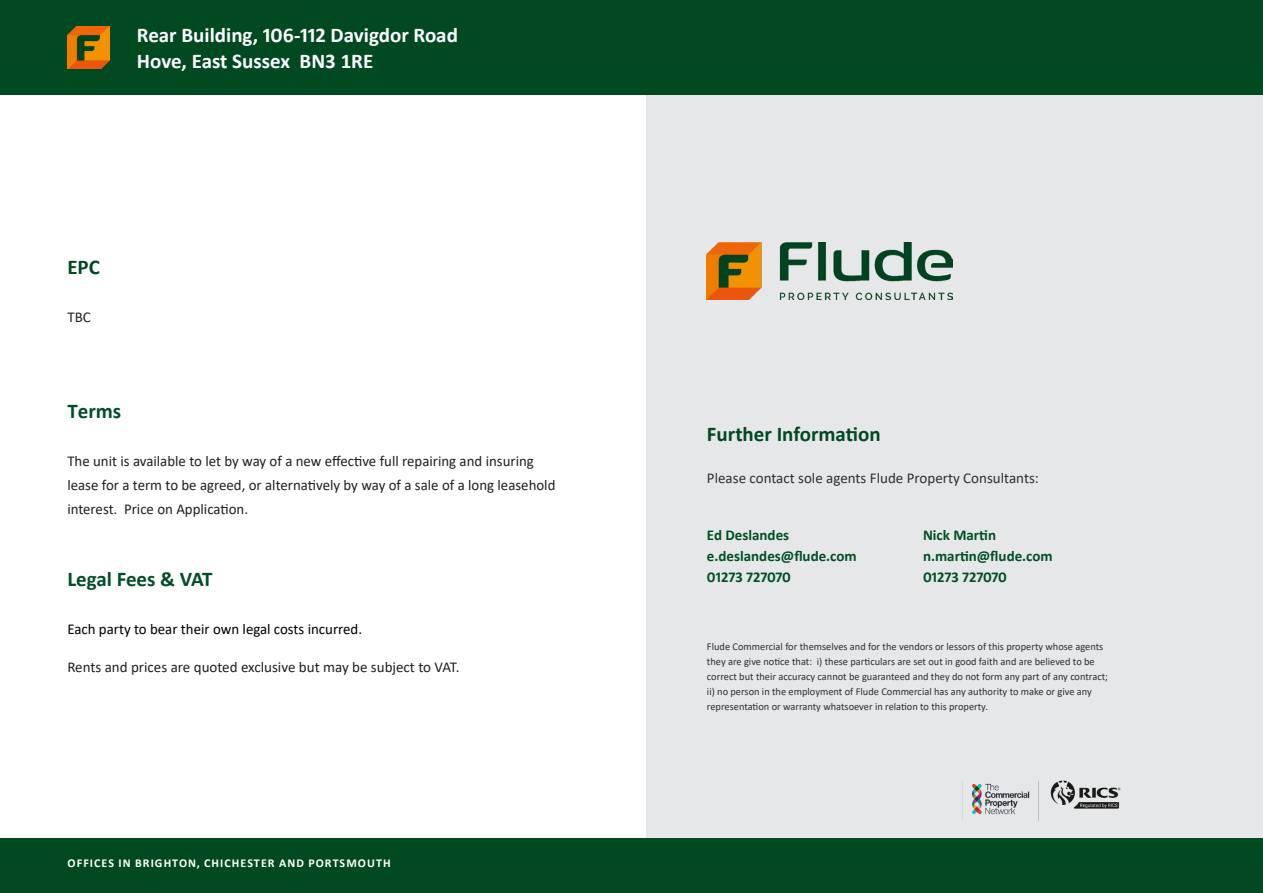
<style>
.page{position:relative;width:1263px;height:893px;background:#fff}
.page>*{position:absolute;margin:0;border:0;box-sizing:border-box;transform-origin:0 0}
.t1{font:700 21px "Calibri";color:#fff}
.Flude_-_Sub_Header{font:700 21px "Calibri";color:#004921}
.Flude_-_Standard_Paragraph_Text{font:700 21px "Calibri";color:#004f28}
.Flude_-_Sub_Header-2{font:700 21px "Calibri";color:#004f28}
.Flude_-_Standard_Paragraph_Text-2{font:15px/24px "Calibri";color:#231f20}
.Flude_-_Standard_Paragraph_Text-3{font:700 15px "Calibri";color:#004f28}
.Flude_-_Standard_Paragraph_Text-4{font:15px "Calibri";color:#312f30}
.Flude_-_Standard_Paragraph_Text-5{font:15px "Calibri";color:#000}
.t2{font:15px "Calibri";color:#fff}
.t3{font:700 15px "Calibri";color:#fff}
.t4{font:700 12px "Calibri";letter-spacing:.09em;color:#fff}
.Flude_-_Standard_Paragraph_Text-6{font:10.5px/15px "Calibri";color:#312f30}
</style>
<div class="page">
<div style="left:646px;top:95px;width:617px;height:747px;background:#e6e7e9"></div>
<div style="left:0;top:838px;width:1263px;height:55px;background:#004921"></div>
<div style="left:0;top:0;width:1263px;height:95px;background:#004921"></div>
<img style="left:707px;top:242px;width:246px;height:58px">
<img style="left:1050px;top:780px;width:71px;height:29px">
<img style="left:962px;top:782px;width:77px;height:38px">
<p class="t1" style="left:137px;top:20px;width:323px">Rear Building, 106-112 Davigdor Road</p>
<p class="t1" style="left:137px;top:46px;width:238px">Hove, East Sussex BN3 1RE</p>
<h2 class="t3" style="left:137px;top:26px;width:171px">Long Leasehold Investment</h2>
<h2 class="t2" style="left:137px;top:44px;width:227px">Secure South East Convenience Store</h2>
<p class="Flude_-_Sub_Header" style="left:67px;top:253px;width:34px">EPC</p>
<p class="Flude_-_Standard_Paragraph_Text-2" style="left:67px;top:305px;width:25px">TBC</p>
<p class="Flude_-_Sub_Header-2" style="left:67px;top:397px;width:55px">Terms</p>
<p class="Flude_-_Standard_Paragraph_Text-2" style="left:67px;top:449px;width:490px">The unit is available to let by way of a new effective full repairing and insuring lease for a term to be agreed, or alternatively by way of a sale of a long leasehold interest. Price on Application.</p>
<p class="Flude_-_Standard_Paragraph_Text" style="left:67px;top:565px;width:147px">Legal Fees &amp; VAT</p>
<p class="Flude_-_Standard_Paragraph_Text-5" style="left:67px;top:619px;width:296px">Each party to bear their own legal costs incurred.</p>
<p class="Flude_-_Standard_Paragraph_Text-2" style="left:67px;top:655px;width:394px">Rents and prices are quoted exclusive but may be subject to VAT.</p>
<p class="t4" style="left:68px;top:855px;width:324px">OFFICES IN BRIGHTON, CHICHESTER AND PORTSMOUTH</p>
<p class="Flude_-_Sub_Header" style="left:707px;top:419px;width:175px">Further Information</p>
<p class="Flude_-_Standard_Paragraph_Text-4" style="left:707px;top:467px;width:333px">Please contact sole agents Flude Property Consultants:</p>
<p class="Flude_-_Standard_Paragraph_Text-3" style="left:707px;top:524px;width:84px">Ed Deslandes</p>
<p class="Flude_-_Standard_Paragraph_Text-3" style="left:923px;top:524px;width:75px">Nick Martin</p>
<p class="Flude_-_Standard_Paragraph_Text-3" style="left:707px;top:545px;width:151px">e.deslandes@flude.com</p>
<p class="Flude_-_Standard_Paragraph_Text-3" style="left:923px;top:545px;width:131px">n.martin@flude.com</p>
<p class="Flude_-_Standard_Paragraph_Text-3" style="left:707px;top:566px;width:85px">01273 727070</p>
<p class="Flude_-_Standard_Paragraph_Text-3" style="left:923px;top:566px;width:85px">01273 727070</p>
<p class="Flude_-_Standard_Paragraph_Text-6" style="left:707px;top:639px;width:403px">Flude Commercial for themselves and for the vendors or lessors of this property whose agents they are give notice that: i) these particulars are set out in good faith and are believed to be correct but their accuracy cannot be guaranteed and they do not form any part of any contract; ii) no person in the employment of Flude Commercial has any authority to make or give any representation or warranty whatsoever in relation to this property.</p>
</div>
